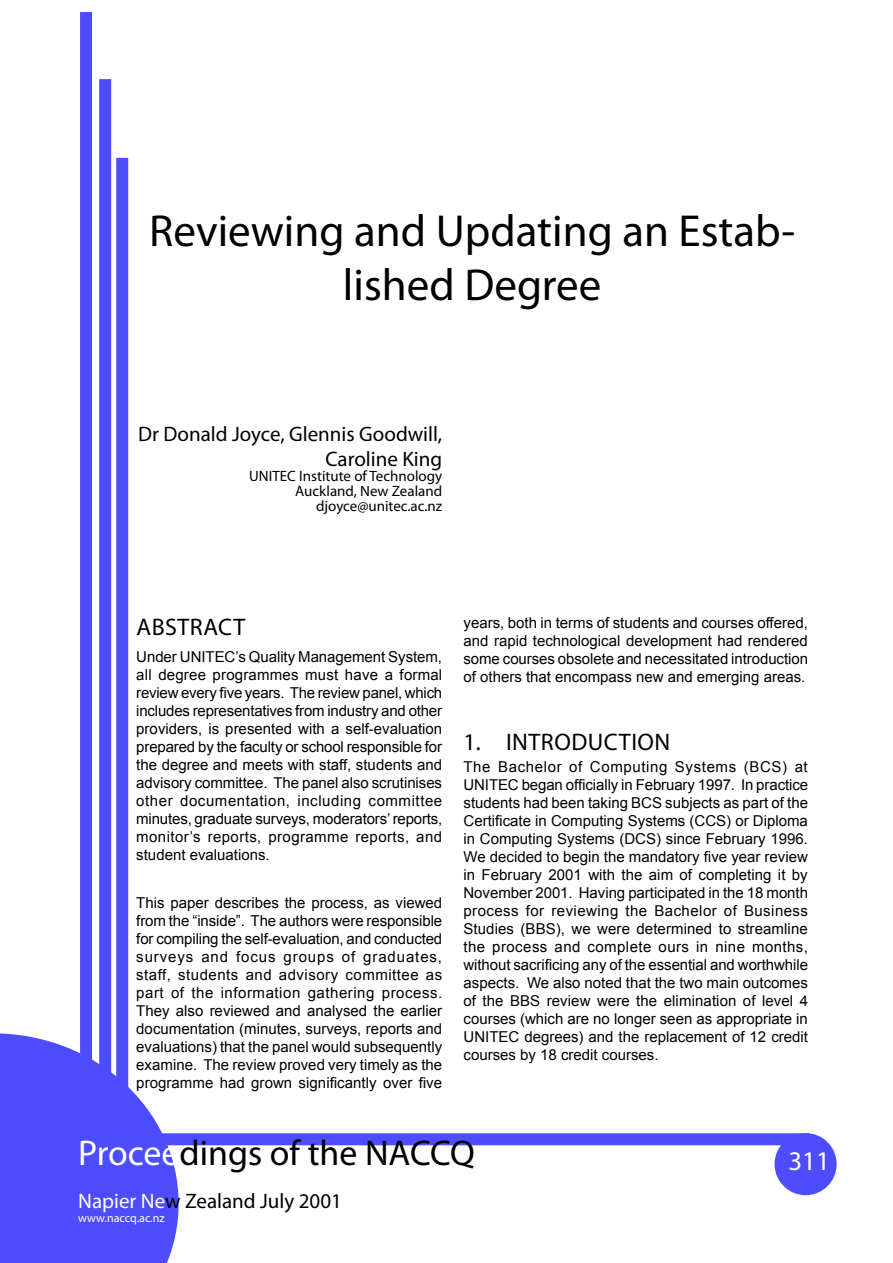
<style>
.page{position:relative;width:893px;height:1263px;background:#fff}
.page>*{position:absolute;margin:0;border:0;box-sizing:border-box;transform-origin:0 0}
.t1{font:45px/54px "Paris NO";color:#000;text-align:center}
.t2{font:35.85px "Bernie BO";color:#000}
.t3{font:27px "Bernie BO";color:#fff}
.t4{font:24px "Paris NO";letter-spacing:.02em;color:#000}
.t5{font:21px/25.2px "Bernie BO";color:#000;text-align:right}
.t6{font:15px/18px "Arial";color:#000;text-align:justify}
.t7{font:15px/15px "Bernie BO";color:#000;text-align:right}
.t8{font:12px "Bernie BO";color:#fff}
.s1{color:#fff}
</style>
<div class="page">
<svg style="left:0;top:1033px;width:179px;height:230px"></svg>
<div style="left:776px;top:1134px;width:59px;height:60px;background:#4d4dff;border-radius:50%"></div>
<div style="left:774px;top:1133px;width:63px;height:62px;border:3px solid #4d4dff;border-radius:50%"></div>
<div style="left:106px;top:1133px;width:703px;height:12px;background:#4d4dff"></div>
<div style="left:116px;top:158px;width:12px;height:988px;background:#4d4dff"></div>
<div style="left:99px;top:79px;width:12px;height:1065px;background:#4d4dff"></div>
<div style="left:80px;top:12px;width:12px;height:1137px;background:#4d4dff"></div>
<h1 class="t1" style="left:149px;top:204px;width:648px">Reviewing and Updating an Estab&shy;lished Degree</h1>
<h3 class="t5" style="left:138px;top:421px;width:306px">Dr Donald Joyce, Glennis Goodwill,<br>Caroline King</h3>
<p class="t7" style="left:249px;top:468px;width:195px">UNITEC Institute of Technology<br>Auckland, New Zealand djoyce@unitec.ac.nz</p>
<h3 class="t4" style="left:137px;top:612px;width:110px">ABSTRACT</h3>
<p class="t6" style="left:136px;top:647px;width:308px">Under UNITEC’s Quality Management System, all degree programmes must have a formal review every five years. The review panel, which includes representatives from industry and other providers, is presented with a self-evaluation prepared by the faculty or school responsible for the degree and meets with staff, students and advisory committee. The panel also scrutinises other documentation, including committee minutes, graduate surveys, moderators’ reports, monitor’s reports, programme reports, and student evaluations.</p>
<p class="t6" style="left:136px;top:894px;width:307px">This paper describes the process, as viewed from the “inside”. The authors were responsible for compiling the self-evaluation, and conducted surveys and focus groups of graduates, staff, students and advisory committee as part of the information gathering process.<br>They also reviewed and analysed the earlier documentation (minutes, surveys, reports and evaluations) that the panel would subsequently examine. The review proved very timely as the programme had grown significantly over five</p>
<p class="t6" style="left:463px;top:613px;width:346px">years, both in terms of students and courses offered, and rapid technological development had rendered some courses obsolete and necessitated introduction of others that encompass new and emerging areas.</p>
<h3 class="t4" style="left:463px;top:727px;width:208px">1. INTRODUCTION</h3>
<p class="t6" style="left:463px;top:758px;width:346px">The Bachelor of Computing Systems (BCS) at UNITEC began officially in February 1997. In practice students had been taking BCS subjects as part of the Certificate in Computing Systems (CCS) or Diploma in Computing Systems (DCS) since February 1996.<br>We decided to begin the mandatory five year review in February 2001 with the aim of completing it by November 2001. Having participated in the 18 month process for reviewing the Bachelor of Business Studies (BBS), we were determined to streamline the process and complete ours in nine months, without sacrificing any of the essential and worthwhile aspects. We also noted that the two main outcomes of the BBS review were the elimination of level 4 courses (which are no longer seen as appropriate in UNITEC degrees) and the replacement of 12 credit courses by 18 credit courses.</p>
<h2 class="t2" style="left:78px;top:1130px;width:398px"><span class="s1">Procee</span>dings of the NACCQ</h2>
<h3 class="t5" style="left:78px;top:1188px;width:265px"><span class="s1">Napier Ne</span>w Zealand July 2001</h3>
<p class="t8" style="left:78px;top:1211px;width:88px">www.naccq.ac.nz</p>
<h3 class="t3" style="left:788px;top:1144px;width:43px">311</h3>
</div>
